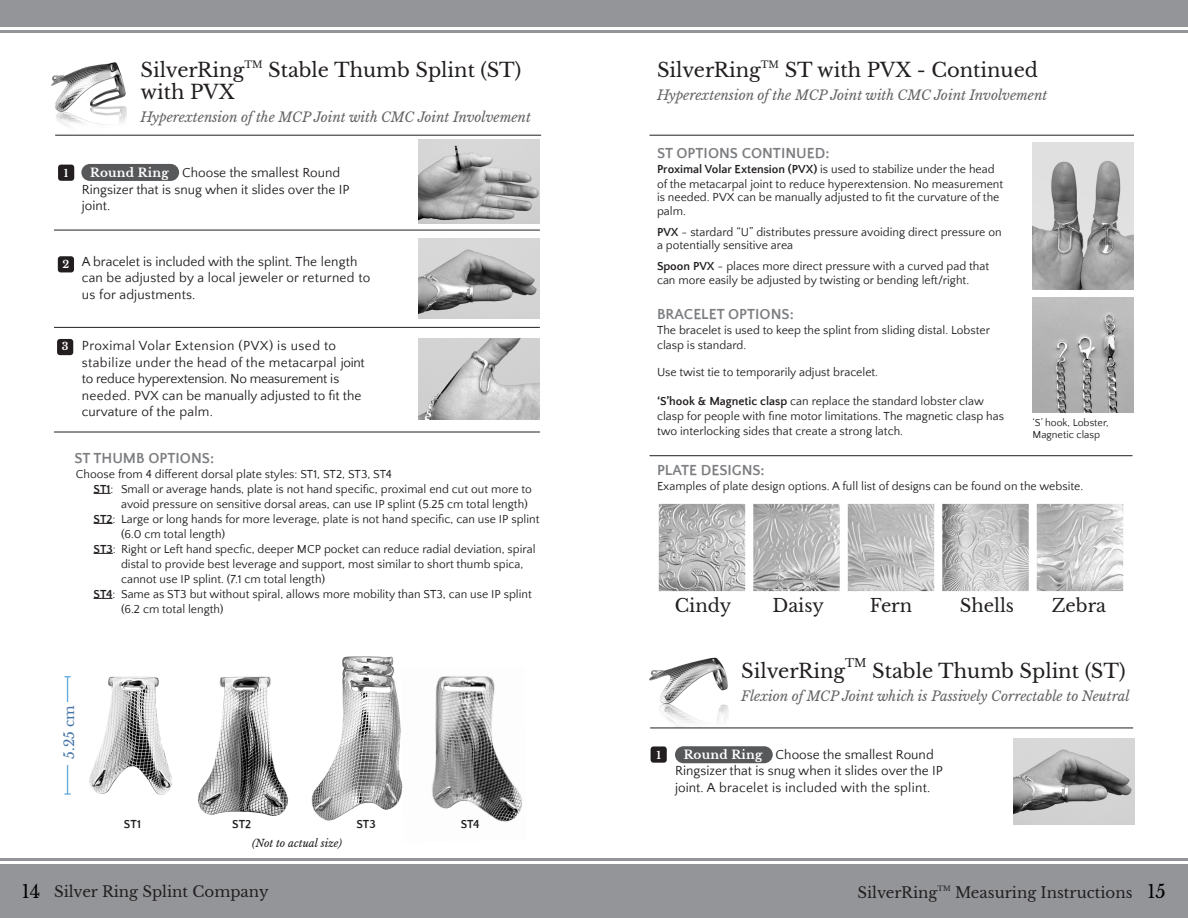
<style>
.page{position:relative;width:1188px;height:918px;background:#fff}
.page>*{position:absolute;margin:0;border:0;box-sizing:border-box;transform-origin:0 0}
.H1_Headers{font:19.5px/22.5px "Libre Baskerville";color:#231f20}
.t1{font:18px "Libre Baskerville";color:#231f20}
.t2{font:18px "Libre Baskerville";color:#000}
.t3{font:700 15px "Quattrocento Sans";color:#7c7e81}
.t4{font:15px "Libre Baskerville";color:#231f20}
.t5{font:13.5px/16.5px "Quattrocento Sans";color:#231f20}
.Suubtitle-italic{font:italic 13.5px "Libre Baskerville";color:#636366}
.t6{font:13.5px "Libre Baskerville";color:#4373a8}
.t7{font:12px/15px "Quattrocento Sans";color:#231f20}
.t8{font:700 12px "Libre Baskerville";letter-spacing:.02em;color:#fff}
.t9{font:700 12px "Quattrocento Sans";color:#231f20}
.H1_Headers-2{font:11.4px "Libre Baskerville";color:#231f20}
.t10{font:10.5px/12.6px "Quattrocento Sans";color:#231f20}
.Labels_2{font:italic 10.5px "Libre Baskerville";color:#231f20}
.t11{font:700 10.5px "Libre Baskerville";color:#fff}
.t12{font:7.05px "Libre Baskerville";color:#231f20}
.s1{font-weight:700}
.s2{font-size:18px;color:#000}
</style>
<div class="page">
<div style="left:0;top:864px;width:1188px;height:54px;background:#939598"></div>
<hr style="left:0;top:858px;width:1188px;height:3px;background:#939598">
<div style="left:0;top:0;width:1188px;height:27px;background:#939598"></div>
<hr style="left:0;top:30px;width:1188px;height:3px;background:#939598">
<hr style="left:55px;top:135px;width:486px;height:1px;background:#231f20">
<hr style="left:650px;top:135px;width:484px;height:1px;background:#231f20">
<hr style="left:54px;top:230px;width:486px;height:1px;background:#231f20">
<hr style="left:650px;top:728px;width:483px;height:1px;background:#231f20">
<div style="left:57px;top:339px;width:16px;height:16px;background:#231f20;border-radius:3px"></div>
<img style="left:418px;top:140px;width:122px;height:83px">
<img style="left:418px;top:339px;width:122px;height:81px">
<hr style="left:54px;top:327px;width:486px;height:1px;background:#231f20">
<div style="left:58px;top:165px;width:16px;height:16px;background:#231f20;border-radius:3px"></div>
<div style="left:651px;top:746px;width:16px;height:17px;background:#231f20;border-radius:3px"></div>
<hr style="left:54px;top:432px;width:486px;height:1px;background:#231f20">
<svg style="left:94px;top:493px;width:17px;height:1px"></svg>
<svg style="left:94px;top:523px;width:19px;height:1px"></svg>
<svg style="left:94px;top:553px;width:19px;height:1px"></svg>
<svg style="left:94px;top:598px;width:18px;height:1px"></svg>
<img style="left:1013px;top:738px;width:122px;height:87px">
<img style="left:418px;top:238px;width:122px;height:81px">
<div style="left:58px;top:256px;width:16px;height:16px;background:#231f20;border-radius:3px"></div>
<img style="left:1033px;top:143px;width:101px;height:146px">
<img style="left:1033px;top:297px;width:101px;height:116px">
<img style="left:311px;top:656px;width:90px;height:165px">
<img style="left:198px;top:676px;width:91px;height:140px">
<img style="left:89px;top:676px;width:83px;height:119px">
<img style="left:401px;top:676px;width:121px;height:146px">
<hr style="left:67px;top:677px;width:1px;height:117px;background:#64abde">
<div style="left:57px;top:702px;width:21px;height:63px;background:#fff"></div>
<div style="left:81px;top:164px;width:98px;height:17px;background:#57585a;border-radius:9px"></div>
<div style="left:675px;top:746px;width:98px;height:17px;background:#57585a;border-radius:9px"></div>
<img style="left:658px;top:503px;width:466px;height:89px">
<hr style="left:650px;top:455px;width:482px;height:1px;background:#231f20">
<img style="left:51px;top:62px;width:103px;height:74px">
<img style="left:649px;top:657px;width:80px;height:70px">
<p class="H1_Headers" style="left:140px;top:58px;width:382px">SilverRing<sup>TM</sup> Stable Thumb Splint (ST) with PVX</p>
<p class="Suubtitle-italic" style="left:140px;top:109px;width:392px">Hyperextension of the MCP Joint with CMC Joint Involvement</p>
<p class="t11" style="left:64px;top:167px;width:6px">1</p>
<p class="t8" style="left:90px;top:165px;width:80px">Round Ring</p>
<p class="t5" style="left:82px;top:165px;width:269px;text-indent:100px">Choose the smallest Round<br>Ringsizer that is snug when it slides over the IP joint.</p>
<p class="t11" style="left:63px;top:258px;width:8px">2</p>
<p class="t5" style="left:82px;top:254px;width:290px">A bracelet is included with the splint. The length can be adjusted by a local jeweler or returned to us for adjustments.</p>
<p class="t11" style="left:62px;top:340px;width:8px">3</p>
<p class="t5" style="left:82px;top:338px;width:284px">Proximal Volar Extension (PVX) is used to stabilize under the head of the metacarpal joint to reduce hyperextension. No measurement is needed. PVX can be manually adjusted to fit the curvature of the palm.</p>
<p class="t3" style="left:74px;top:450px;width:141px">ST THUMB OPTIONS:</p>
<p class="t7" style="left:76px;top:467px;width:318px">Choose from 4 different dorsal plate styles: ST1, ST2, ST3, ST4</p>
<p class="t7" style="left:94px;top:482px;width:440px"><span class="s1">ST1</span>: Small or average hands, plate is not hand specific, proximal end cut out more to</p>
<p class="t7" style="left:121px;top:497px;width:408px">avoid pressure on sensitive dorsal areas, can use IP splint (5.25 cm total length)</p>
<p class="t7" style="left:94px;top:512px;width:447px"><span class="s1">ST2</span>: Large or long hands for more leverage, plate is not hand specific, can use IP splint</p>
<p class="t7" style="left:121px;top:527px;width:106px">(6.0 cm total length)</p>
<p class="t7" style="left:94px;top:542px;width:444px"><span class="s1">ST3</span>: Right or Left hand specfic, deeper MCP pocket can reduce radial deviation, spiral</p>
<p class="t7" style="left:121px;top:557px;width:404px">distal to provide best leverage and support, most similar to short thumb spica,</p>
<p class="t7" style="left:121px;top:572px;width:206px">cannot use IP splint. (7.1 cm total length)</p>
<p class="t7" style="left:94px;top:587px;width:440px"><span class="s1">ST4</span>: Same as ST3 but without spiral, allows more mobility than ST3, can use IP splint</p>
<p class="t7" style="left:121px;top:602px;width:104px">(6.2 cm total length)</p>
<p class="t6" style="left:61px;top:759px;width:55px;rotate:-90deg">5.25 cm</p>
<p class="t9" style="left:124px;top:818px;width:19px">ST1</p>
<p class="t9" style="left:232px;top:818px;width:21px">ST2</p>
<p class="t9" style="left:356px;top:818px;width:21px">ST3</p>
<p class="t9" style="left:461px;top:818px;width:20px">ST4</p>
<p class="Labels_2" style="left:252px;top:837px;width:91px">(Not to actual size)</p>
<p class="H1_Headers" style="left:657px;top:59px;width:383px">SilverRing<sup>TM</sup> ST with PVX - Continued</p>
<p class="Suubtitle-italic" style="left:657px;top:87px;width:392px">Hyperextension of the MCP Joint with CMC Joint Involvement</p>
<p class="t3" style="left:657px;top:145px;width:174px">ST OPTIONS CONTINUED:</p>
<p class="t7" style="left:657px;top:162px;width:348px"><span class="s1">Proximal Volar Extension (PVX)</span> is used to stabilize under the head of the metacarpal joint to reduce hyperextension. No measurement</p>
<p class="t7" style="left:657px;top:191px;width:344px;line-height:13.5px">is needed. PVX can be manually adjusted to fit the curvature of the palm.</p>
<p class="t7" style="left:657px;top:226px;width:346px;line-height:13.5px"><span class="s1">PVX</span> - stardard “U” distributes pressure avoiding direct pressure on a potentially sensitive area</p>
<p class="t7" style="left:657px;top:260px;width:334px;line-height:13.5px"><span class="s1">Spoon PVX</span> - places more direct pressure with a curved pad that can more easily be adjusted by twisting or bending left/right.</p>
<p class="t3" style="left:657px;top:306px;width:138px">BRACELET OPTIONS:</p>
<p class="t7" style="left:657px;top:323px;width:335px">The bracelet is used to keep the splint from sliding distal. Lobster clasp is standard.</p>
<p class="t7" style="left:657px;top:365px;width:223px">Use twist tie to temporarily adjust bracelet.</p>
<p class="t7" style="left:657px;top:393px;width:348px"><span class="s1">‘S’hook &amp; Magnetic clasp</span> can replace the standard lobster claw clasp for people with fine motor limitations. The magnetic clasp has two interlocking sides that create a strong latch.</p>
<p class="t10" style="left:1033px;top:416px;width:78px">‘S’ hook, Lobster,<br>Magnetic clasp</p>
<p class="t3" style="left:657px;top:462px;width:109px">PLATE DESIGNS:</p>
<p class="t7" style="left:657px;top:479px;width:428px">Examples of plate design options. A full list of designs can be found on the website.</p>
<p class="t1" style="left:675px;top:594px;width:58px">Cindy</p>
<p class="t1" style="left:773px;top:594px;width:53px">Daisy</p>
<p class="t1" style="left:870px;top:594px;width:44px">Fern</p>
<p class="t1" style="left:960px;top:594px;width:56px">Shells</p>
<p class="t1" style="left:1052px;top:594px;width:56px">Zebra</p>
<p class="H1_Headers" style="left:741px;top:660px;width:105px">SilverRing</p>
<p class="H1_Headers-2" style="left:845px;top:656px;width:23px">TM</p>
<p class="H1_Headers" style="left:872px;top:660px;width:255px">Stable Thumb Splint (ST)</p>
<p class="Suubtitle-italic" style="left:741px;top:688px;width:390px">Flexion of MCP Joint which is Passively Correctable to Neutral</p>
<p class="t11" style="left:656px;top:748px;width:6px">1</p>
<p class="t5" style="left:675px;top:747px;width:269px;text-indent:101px">Choose the smallest Round<br>Ringsizer that is snug when it slides over the IP joint. A bracelet is included with the splint.</p>
<p class="t8" style="left:684px;top:748px;width:80px">Round Ring</p>
<p class="t2" style="left:22px;top:880px;width:20px">14</p>
<p class="t4" style="left:955px;top:883px;width:212px">Measuring Instructions <span class="s2">15</span></p>
<p class="t4" style="left:54px;top:883px;width:216px">Silver Ring Splint Company</p>
<p class="t4" style="left:858px;top:883px;width:81px">SilverRing</p>
<p class="t12" style="left:937px;top:884px;width:15px">TM</p>
</div>
